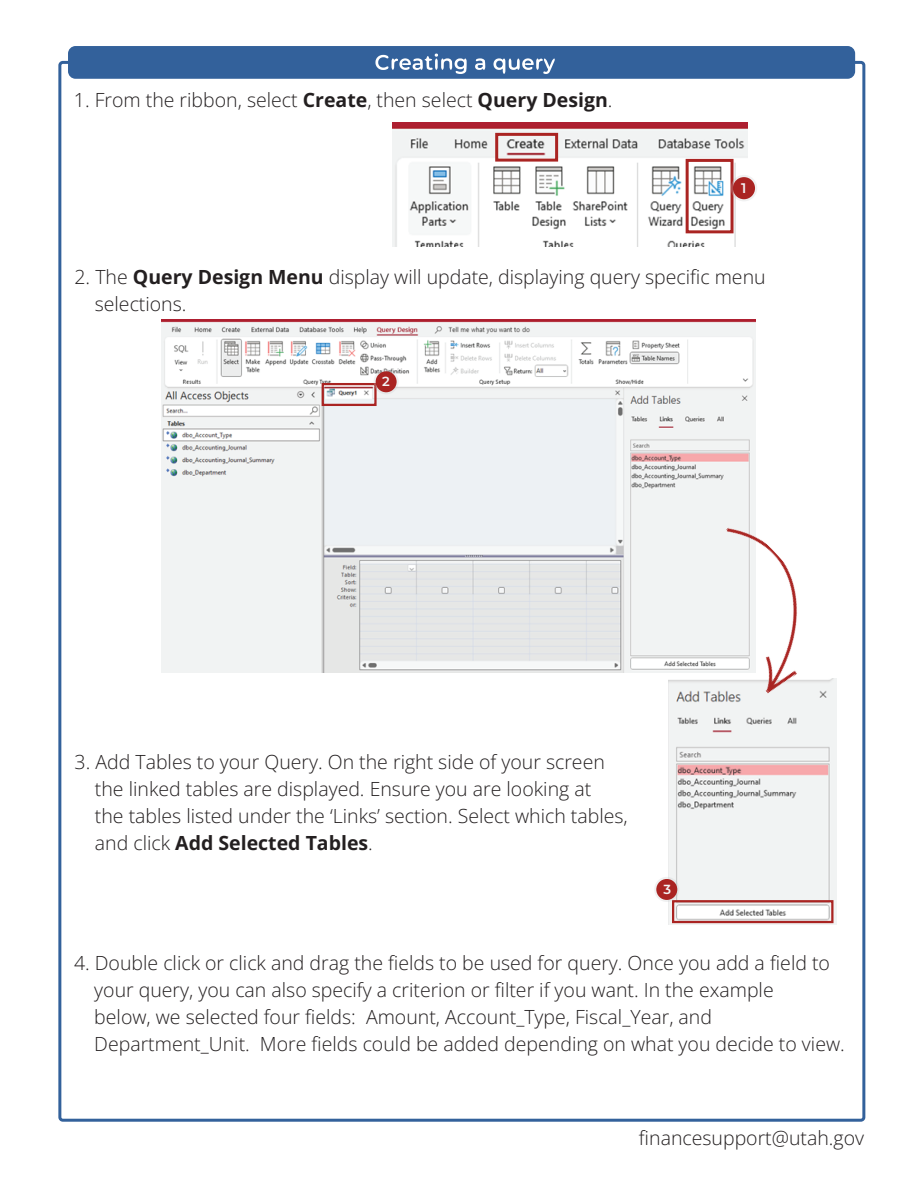
<style>
.page{position:relative;width:918px;height:1188px;background:#fff}
.page>*{position:absolute;margin:0;border:0;box-sizing:border-box;transform-origin:0 0}
.t1{font:19.5px/27px "Open Sans";color:#231f20}
.t2{font:100 13.95px "Montserrat";color:#f2f3f4}
.t3{font:100 13.2px "Montserrat";color:#f2f3f4}
</style>
<div class="page">
<div style="left:68px;top:46px;width:787px;height:33px;background:#33619b;border-radius:7px"></div>
<svg style="left:375px;top:54px;width:92px;height:20px"></svg>
<svg style="left:475px;top:58px;width:10px;height:12px"></svg>
<svg style="left:494px;top:58px;width:61px;height:16px"></svg>
<img style="left:393px;top:123px;width:354px;height:124px">
<div style="left:495px;top:133px;width:63px;height:29px;border:3px solid #aa2422"></div>
<div style="left:686px;top:159px;width:48px;height:74px;border:3px solid #aa2422"></div>
<svg style="left:731px;top:175px;width:26px;height:26px"></svg>
<div style="left:733px;top:177px;width:22px;height:22px;background:#aa2422;border-radius:50%"></div>
<img style="left:161px;top:319px;width:595px;height:353px">
<div style="left:322px;top:383px;width:55px;height:23px;border:2px solid #aa2422"></div>
<svg style="left:374px;top:369px;width:25px;height:25px"></svg>
<div style="left:376px;top:371px;width:21px;height:21px;background:#aa2422;border-radius:50%"></div>
<img style="left:668px;top:697px;width:168px;height:227px">
<div style="left:672px;top:900px;width:161px;height:23px;border:2px solid #aa2422"></div>
<img style="left:666px;top:516px;width:171px;height:181px">
<svg style="left:654px;top:877px;width:25px;height:25px"></svg>
<div style="left:656px;top:879px;width:21px;height:21px;background:#aa2422;border-radius:50%"></div>
<p class="t1" style="left:74px;top:86px;width:540px">1. From the ribbon, select Create, then select Query Design.</p>
<p class="t2" style="left:741px;top:178px;width:7px">1</p>
<p class="t1" style="left:95px;top:263px;width:672px;text-indent:-20px">2. The Query Design Menu display will update, displaying query specific menu selections.</p>
<p class="t3" style="left:382px;top:373px;width:9px">2</p>
<p class="t1" style="left:95px;top:748px;width:534px;text-indent:-20px">3. Add Tables to your Query. On the right side of your screen the linked tables are displayed. Ensure you are looking at<br>the tables listed under the ‘Links’ section. Select which tables, and click Add Selected Tables.</p>
<p class="t3" style="left:663px;top:881px;width:9px">3</p>
<p class="t1" style="left:94px;top:948px;width:752px;text-indent:-20px">4. Double click or click and drag the fields to be used for query. Once you add a field to your query, you can also specify a criterion or filter if you want. In the example<br>below, we selected four fields: Amount, Account_Type, Fiscal_Year, and Department_Unit. More fields could be added depending on what you decide to view.</p>
<p class="t1" style="left:639px;top:1124px;width:227px">financesupport@utah.gov</p>
</div>
